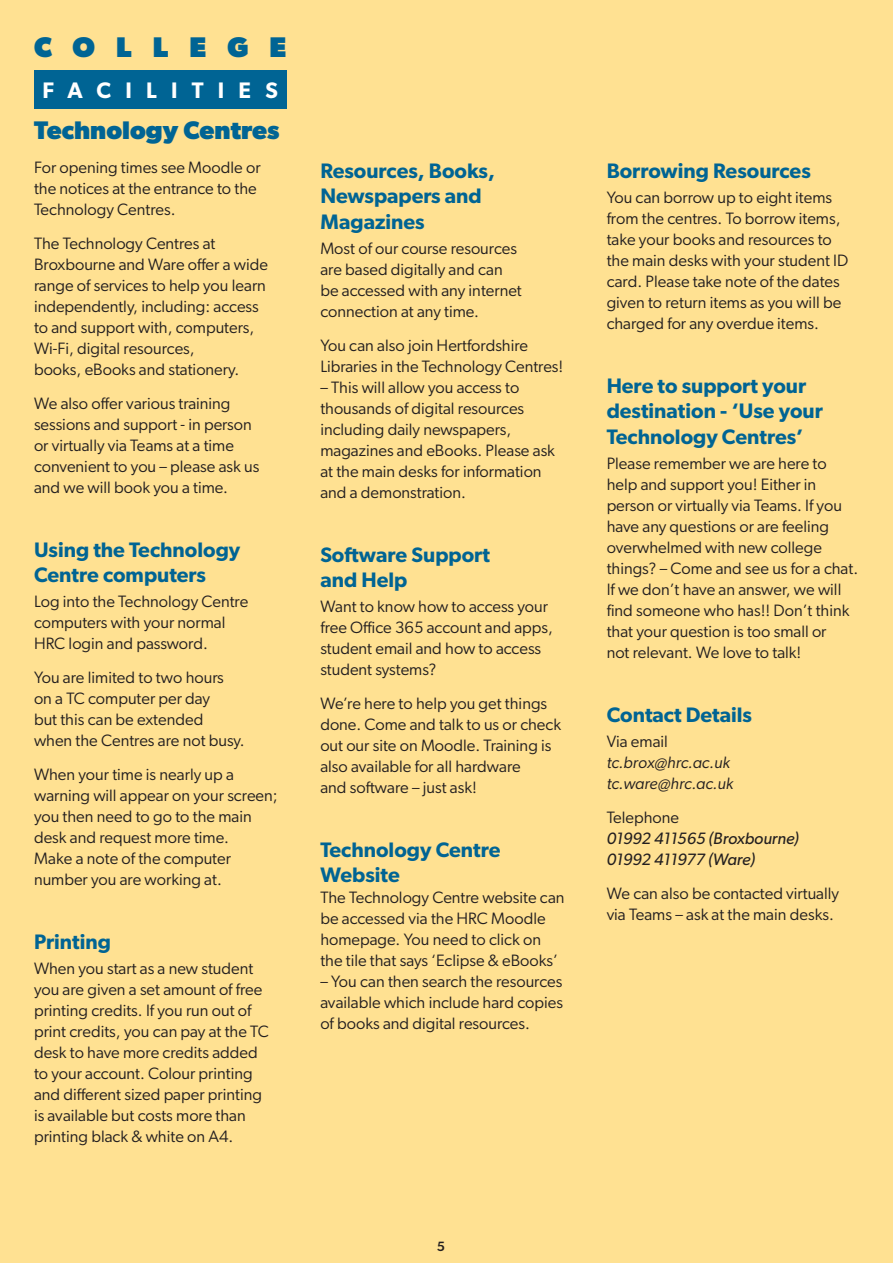
<style>
.page{position:relative;width:893px;height:1263px;background:#ffe192}
.page>*{position:absolute;margin:0;border:0;box-sizing:border-box;transform-origin:0 0}
.t1{font:800 28.5px "Gibson";letter-spacing:.74em;color:#006494}
.t2{font:700 25.5px "Gibson";color:#006494}
.t3{font:600 22.5px "Gibson";letter-spacing:.635em;color:#fff}
.t4{font:600 21px/25.5px "Gibson";color:#006494}
.t5{font:16.5px/21px "Gibson";color:#231f20}
.t6{font:italic 16.5px/21px "Gibson";color:#231f20}
.t7{font:italic 16.5px/21px "Gibson";color:#231f20}
.t8{font:500 13.5px "Gibson";color:#231f20}
.s1{font-style:normal}
</style>
<div class="page">
<div style="left:34px;top:70px;width:252px;height:38px;background:#006494"></div>
<p class="t1" style="left:34px;top:30px;width:254px">COLLEGE</p>
<p class="t3" style="left:43px;top:77px;width:237px">FACILITIES</p>
<p class="t2" style="left:34px;top:115px;width:247px">Technology Centres</p>
<p class="t5" style="left:34px;top:157px;width:228px">For opening times see Moodle or the notices at the entrance to the<br>Technology Centres.</p>
<p class="t5" style="left:34px;top:233px;width:235px">The Technology Centres at<br>Broxbourne and Ware offer a wide range of services to help you learn independently, including: access to and support with, computers,<br>Wi-Fi, digital resources,<br>books, eBooks and stationery.</p>
<p class="t5" style="left:34px;top:392px;width:227px">We also offer various training sessions and support - in person or virtually via Teams at a time convenient to you – please ask us and we will book you a time.</p>
<p class="t4" style="left:34px;top:536px;width:208px">Using the Technology<br>Centre computers</p>
<p class="t5" style="left:34px;top:591px;width:216px">Log into the Technology Centre computers with your normal<br>HRC login and password.</p>
<p class="t5" style="left:34px;top:667px;width:212px">You are limited to two hours on a TC computer per day<br>but this can be extended when the Centres are not busy.</p>
<p class="t5" style="left:34px;top:763px;width:245px">When your time is nearly up a warning will appear on your screen; you then need to go to the main desk and request more time.<br>Make a note of the computer number you are working at.</p>
<p class="t4" style="left:34px;top:928px;width:78px">Printing</p>
<p class="t5" style="left:34px;top:957px;width:236px">When you start as a new student you are given a set amount of free printing credits. If you run out of print credits, you can pay at the TC desk to have more credits added to your account. Colour printing and different sized paper printing is available but costs more than printing black &amp; white on A4.</p>
<p class="t4" style="left:320px;top:157px;width:176px">Resources, Books,<br>Newspapers and<br>Magazines</p>
<p class="t5" style="left:320px;top:238px;width:203px">Most of our course resources are based digitally and can be accessed with any internet connection at any time.</p>
<p class="t5" style="left:320px;top:334px;width:245px">You can also join Hertfordshire<br>Libraries in the Technology Centres!</p>
<p class="t5" style="left:320px;top:376px;width:236px">– This will allow you access to thousands of digital resources including daily newspapers, magazines and eBooks. Please ask at the main desks for information and a demonstration.</p>
<p class="t4" style="left:320px;top:541px;width:171px">Software Support and Help</p>
<p class="t5" style="left:320px;top:596px;width:234px">Want to know how to access your free Office 365 account and apps, student email and how to access student systems?</p>
<p class="t5" style="left:320px;top:693px;width:242px">We’re here to help you get things done. Come and talk to us or check out our site on Moodle. Training is also available for all hardware<br>and software – just ask!</p>
<p class="t4" style="left:320px;top:836px;width:182px">Technology Centre<br>Website</p>
<p class="t5" style="left:320px;top:887px;width:246px">The Technology Centre website can be accessed via the HRC Moodle homepage. You need to click on the tile that says ‘Eclipse &amp; eBooks’</p>
<p class="t5" style="left:320px;top:971px;width:244px;text-align:justify">– You can then search the resources available which include hard copies of books and digital resources.</p>
<p class="t8" style="left:437px;top:1238px;width:10px">5</p>
<p class="t4" style="left:607px;top:157px;width:206px">Borrowing Resources</p>
<p class="t5" style="left:607px;top:187px;width:243px">You can borrow up to eight items from the centres. To borrow items, take your books and resources to the main desks with your student ID card. Please take note of the dates given to return items as you will be charged for any overdue items.</p>
<p class="t4" style="left:607px;top:372px;width:218px">Here to support your destination - ‘Use your<br>Technology Centres’</p>
<p class="t5" style="left:607px;top:453px;width:253px">Please remember we are here to help and support you! Either in person or virtually via Teams. If you have any questions or are feeling overwhelmed with new college things? – Come and see us for a chat.<br>If we don’t have an answer, we will find someone who has!! Don’t think that your question is too small or<br>not relevant. We love to talk!</p>
<p class="t4" style="left:607px;top:701px;width:147px">Contact Details</p>
<p class="t7" style="left:607px;top:731px;width:128px"><span class="s1">Via email </span>tc.brox@hrc.ac.uk tc.ware@hrc.ac.uk</p>
<p class="t6" style="left:607px;top:806px;width:194px"><span class="s1">Telephone<br></span>01992 411565 (Broxbourne)<br>01992 411977 (Ware)</p>
<p class="t5" style="left:607px;top:882px;width:234px">We can also be contacted virtually via Teams – ask at the main desks.</p>
</div>
